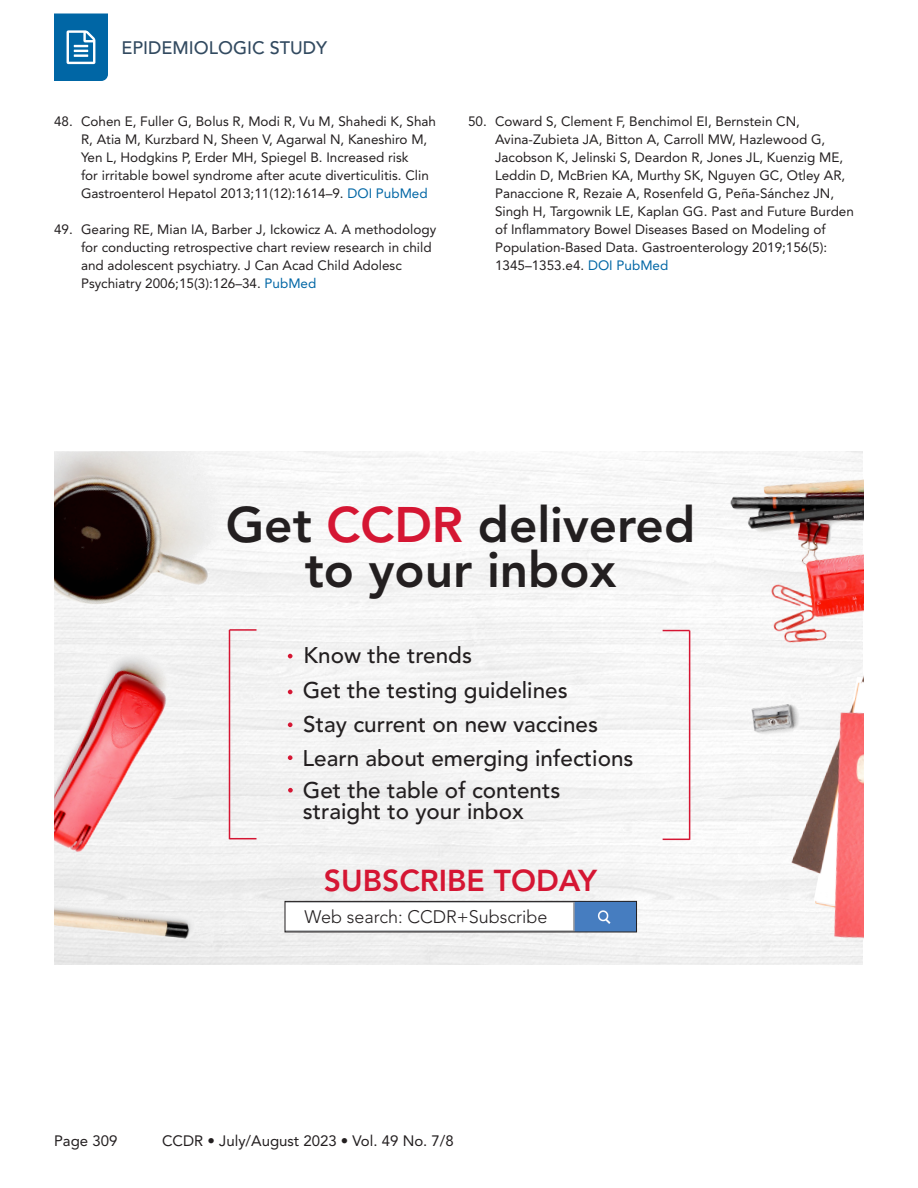
<style>
.page{position:relative;width:918px;height:1188px;background:#fff}
.page>*{position:absolute;margin:0;border:0;box-sizing:border-box;transform-origin:0 0}
.t1{font:800 49.5px/45px "Avenir LT Std";color:#231f20;text-align:center}
.t2{font:800 30px "Avenir LT Std";color:#d51633}
.t3{font:500 22.5px/33.9px "Avenir LT Std";color:#231f20}
.t4{font:300 18px "Avenir LT Std";color:#231f20}
.t5{font:500 18px "Avenir LT Std";color:#324a60}
.t6{font:15px "Avenir LT Std";color:#231f20}
.t7{font:13.5px/18px "Avenir LT Std";color:#231f20}
.s1{color:#0066a5}
.s2{color:#d51633}
</style>
<div class="page">
<svg style="left:54px;top:14px;width:54px;height:67px;background:#1d77af"></svg>
<img style="left:724px;top:451px;width:140px;height:513px">
<img style="left:54px;top:451px;width:274px;height:257px">
<img style="left:573px;top:903px;width:62px;height:27px">
<div style="left:285px;top:901px;width:352px;height:31px;border:1px solid #231f20"></div>
<svg style="left:288px;top:654px;width:5px;height:4px"></svg>
<svg style="left:288px;top:690px;width:5px;height:4px"></svg>
<svg style="left:288px;top:722px;width:5px;height:5px"></svg>
<svg style="left:288px;top:755px;width:5px;height:5px"></svg>
<svg style="left:288px;top:788px;width:5px;height:5px"></svg>
<hr style="left:230px;top:629px;width:26px;height:2px;background:#d51633">
<hr style="left:229px;top:630px;width:1px;height:209px;background:#d51633">
<svg style="left:230px;top:838px;width:26px;height:1px"></svg>
<svg style="left:663px;top:630px;width:27px;height:1px"></svg>
<hr style="left:689px;top:631px;width:1px;height:209px;background:#d51633">
<svg style="left:663px;top:839px;width:27px;height:1px"></svg>
<img style="left:54px;top:604px;width:147px;height:267px">
<img style="left:54px;top:892px;width:162px;height:51px">
<h3 class="t5" style="left:122px;top:37px;width:207px">EPIDEMIOLOGIC STUDY</h3>
<p class="t7" style="left:81px;top:112px;width:357px;text-indent:-27px">48. Cohen E, Fuller G, Bolus R, Modi R, Vu M, Shahedi K, Shah R, Atia M, Kurzbard N, Sheen V, Agarwal N, Kaneshiro M, Yen L, Hodgkins P, Erder MH, Spiegel B. Increased risk<br>for irritable bowel syndrome after acute diverticulitis. Clin Gastroenterol Hepatol 2013;11(12):1614–9. <span class="s1">DOI PubMed</span></p>
<p class="t7" style="left:81px;top:220px;width:357px;text-indent:-27px">49. Gearing RE, Mian IA, Barber J, Ickowicz A. A methodology for conducting retrospective chart review research in child and adolescent psychiatry. J Can Acad Child Adolesc Psychiatry 2006;15(3):126–34. <span class="s1">PubMed</span></p>
<p class="t7" style="left:495px;top:112px;width:360px;text-indent:-27px">50. Coward S, Clement F, Benchimol EI, Bernstein CN, Avina-Zubieta JA, Bitton A, Carroll MW, Hazlewood G, Jacobson K, Jelinski S, Deardon R, Jones JL, Kuenzig ME, Leddin D, McBrien KA, Murthy SK, Nguyen GC, Otley AR, Panaccione R, Rezaie A, Rosenfeld G, Peña-Sánchez JN, Singh H, Targownik LE, Kaplan GG. Past and Future Burden of Inflammatory Bowel Diseases Based on Modeling of Population-Based Data. Gastroenterology 2019;156(5):<br>1345–1353.e4. <span class="s1">DOI PubMed</span></p>
<p class="t1" style="left:226px;top:502px;width:471px">Get <span class="s2">CCDR</span> delivered to your inbox</p>
<p class="t3" style="left:303px;top:639px;width:332px">Know the trends<br>Get the testing guidelines<br>Stay current on new vaccines<br>Learn about emerging infections<br>Get the table of contents</p>
<p class="t3" style="left:303px;top:795px;width:222px">straight to your inbox</p>
<p class="t2" style="left:324px;top:863px;width:275px">SUBSCRIBE TODAY</p>
<p class="t4" style="left:304px;top:906px;width:245px">Web search: CCDR+Subscribe</p>
<p class="t6" style="left:54px;top:1133px;width:65px">Page 309</p>
<p class="t6" style="left:162px;top:1133px;width:293px">CCDR • July/August 2023 • Vol. 49 No. 7/8</p>
</div>
